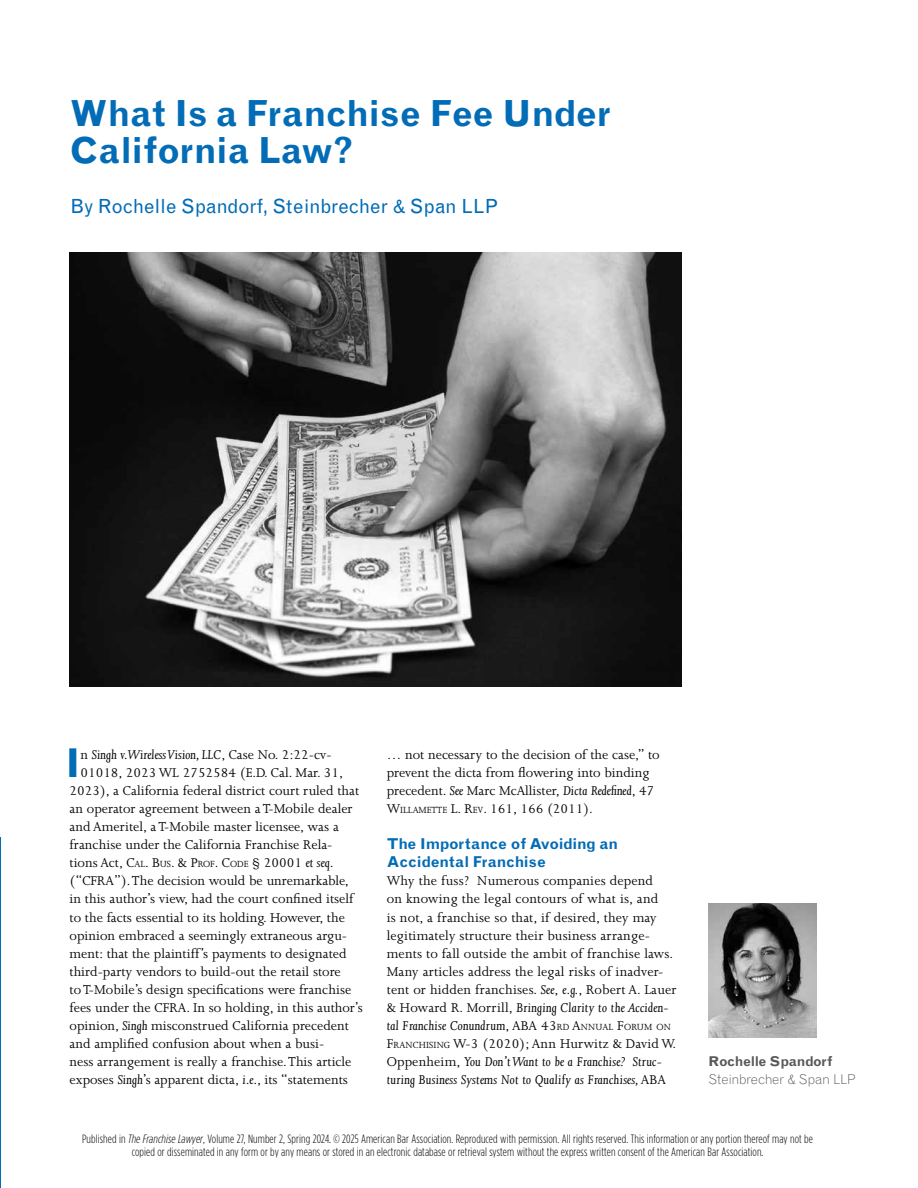
<style>
.page{position:relative;width:918px;height:1188px;background:#fff}
.page>*{position:absolute;margin:0;border:0;box-sizing:border-box;transform-origin:0 0}
.t1{font:700 39.75px "Grotesque MT Std";color:#036cb6}
.t2{font:700 36px/37.5px "Grotesque MT Std";letter-spacing:-.015em;color:#036cb6}
.t3{font:19.5px "Grotesque MT Std";color:#036cb6}
.t4{font:700 15px/18.1px "Grotesque MT Std";letter-spacing:-.02em;color:#036cb6}
.t5{font:14.7px/18px "Joanna MT Std";color:#000}
.t6{font:italic 14.7px "Joanna MT Std";color:#000}
.t7{font:300 13.5px "Grotesque MT Std";letter-spacing:-.02em;color:#58595b}
.t8{font:700 13.5px "Grotesque MT Std";letter-spacing:-.025em;color:#58595b}
.t9{font:300 12px/13.5px "Gotham Condensed";letter-spacing:.01em;color:#000;text-align:center}
.s1{font-style:normal}
.s2{font-style:inherit}
.s3{font-size:10.2px}
.s4{font-style:italic}
</style>
<div class="page">
<hr style="left:0;top:837px;width:1px;height:351px;background:#036cb6">
<img style="left:708px;top:903px;width:108px;height:135px">
<img style="left:70px;top:253px;width:611px;height:434px">
<h2 class="t2" style="left:70px;top:94px;width:543px">What Is a Franchise Fee Under<br>California Law?</h2>
<h3 class="t3" style="left:70px;top:195px;width:429px">By Rochelle Spandorf, Steinbrecher &amp; Span LLP</h3>
<h1 class="t1" style="left:66px;top:740px;width:16px">I</h1>
<p class="t6" style="left:80px;top:747px;width:253px"><span class="s1">n</span> Singh v.Wireless Vision, LLC<span class="s1">, Case No. 2:22-cv-</span></p>
<p class="t5" style="left:80px;top:764px;width:264px">01018, 2023 WL 2752584 (E.D. Cal. Mar. 31,</p>
<p class="t5" style="left:70px;top:782px;width:291px">2023), a California federal district court ruled that</p>
<p class="t5" style="left:70px;top:800px;width:285px">an operator agreement between a T‑Mobile dealer</p>
<p class="t5" style="left:70px;top:818px;width:271px">and Ameritel, a T-Mobile master licensee, was a</p>
<p class="t5" style="left:70px;top:836px;width:264px">franchise under the California Franchise Rela-</p>
<p class="t5" style="left:70px;top:854px;width:266px">tions Act, <span class="s2">C</span><span class="s3">AL</span><span class="s2">. B</span><span class="s3">US</span><span class="s2">. &amp; P</span><span class="s3">ROF</span><span class="s2">. C</span><span class="s3">ODE</span> § 20001 <span class="s4">et seq.</span></p>
<p class="t5" style="left:70px;top:872px;width:281px">(“CFRA”). The decision would be unremarkable,</p>
<p class="t5" style="left:70px;top:890px;width:286px">in this author’s view, had the court confined itself</p>
<p class="t5" style="left:70px;top:908px;width:277px">to the facts essential to its holding. However, the</p>
<p class="t5" style="left:70px;top:926px;width:279px">opinion embraced a seemingly extraneous argu-</p>
<p class="t5" style="left:70px;top:944px;width:278px">ment: that the plaintiff’s payments to designated</p>
<p class="t5" style="left:70px;top:962px;width:273px">third-party vendors to build-out the retail store</p>
<p class="t5" style="left:70px;top:980px;width:283px">to T-Mobile’s design specifications were franchise</p>
<p class="t5" style="left:70px;top:999px;width:295px">fees under the CFRA. In so holding, in this author’s</p>
<p class="t5" style="left:70px;top:1017px;width:281px">opinion, <span class="s4">Singh</span> misconstrued California precedent</p>
<p class="t5" style="left:70px;top:1035px;width:256px">and amplified confusion about when a busi-</p>
<p class="t5" style="left:70px;top:1053px;width:283px">ness arrangement is really a franchise. This article</p>
<p class="t5" style="left:70px;top:1071px;width:280px">exposes <span class="s4">Singh</span>’s apparent dicta, <span class="s4">i.e.</span>, its “statements</p>
<p class="t5" style="left:387px;top:746px;width:274px">… not necessary to the decision of the case,” to prevent the dicta from flowering into binding precedent. <span class="s4">See</span> Marc McAllister, <span class="s4">Dicta Redefined</span>, 47<br><span class="s2">W</span><span class="s3">ILLAMETTE</span> <span class="s2">L. R</span><span class="s3">EV</span><span class="s2">.</span> 161, 166 (2011).</p>
<p class="t4" style="left:387px;top:835px;width:233px">The Importance of Avoiding an<br>Accidental Franchise</p>
<p class="t5" style="left:387px;top:872px;width:291px">Why the fuss? Numerous companies depend<br>on knowing the legal contours of what is, and<br>is not, a franchise so that, if desired, they may legitimately structure their business arrange&shy;ments to fall outside the ambit of franchise laws.<br>Many articles address the legal risks of inadver&shy;tent or hidden franchises. <span class="s4">See</span>, <span class="s4">e.g.</span>, Robert A. Lauer &amp; Howard R. Morrill, <span class="s4">Bringing Clarity to the Acciden&shy;tal Franchise Conundrum</span>, <span class="s2">ABA 43</span><span class="s3">RD</span> <span class="s2">A</span><span class="s3">NNUAL</span> <span class="s2">F</span><span class="s3">ORUM ON </span><span class="s2">F</span><span class="s3">RANCHISING</span> W-3 (2020); Ann Hurwitz &amp; David W.<br>Oppenheim, <span class="s4">You Don’t Want to be a Franchise? Struc&shy;turing Business Systems Not to Qualify as Franchises,</span> <span class="s2">ABA</span></p>
<p class="t8" style="left:708px;top:1053px;width:126px">Rochelle Spandorf</p>
<p class="t7" style="left:708px;top:1071px;width:149px">Steinbrecher &amp; Span LLP</p>
<p class="t9" style="left:82px;top:1132px;width:733px">Published in <span class="s4">The Franchise Lawyer</span>, Volume 27, Number 2, Spring 2024. © 2025 American Bar Association. Reproduced with permission. All rights reserved. This information or any portion thereof may not be copied or disseminated in any form or by any means or stored in an electronic database or retrieval system without the express written consent of the American Bar Association.</p>
</div>
